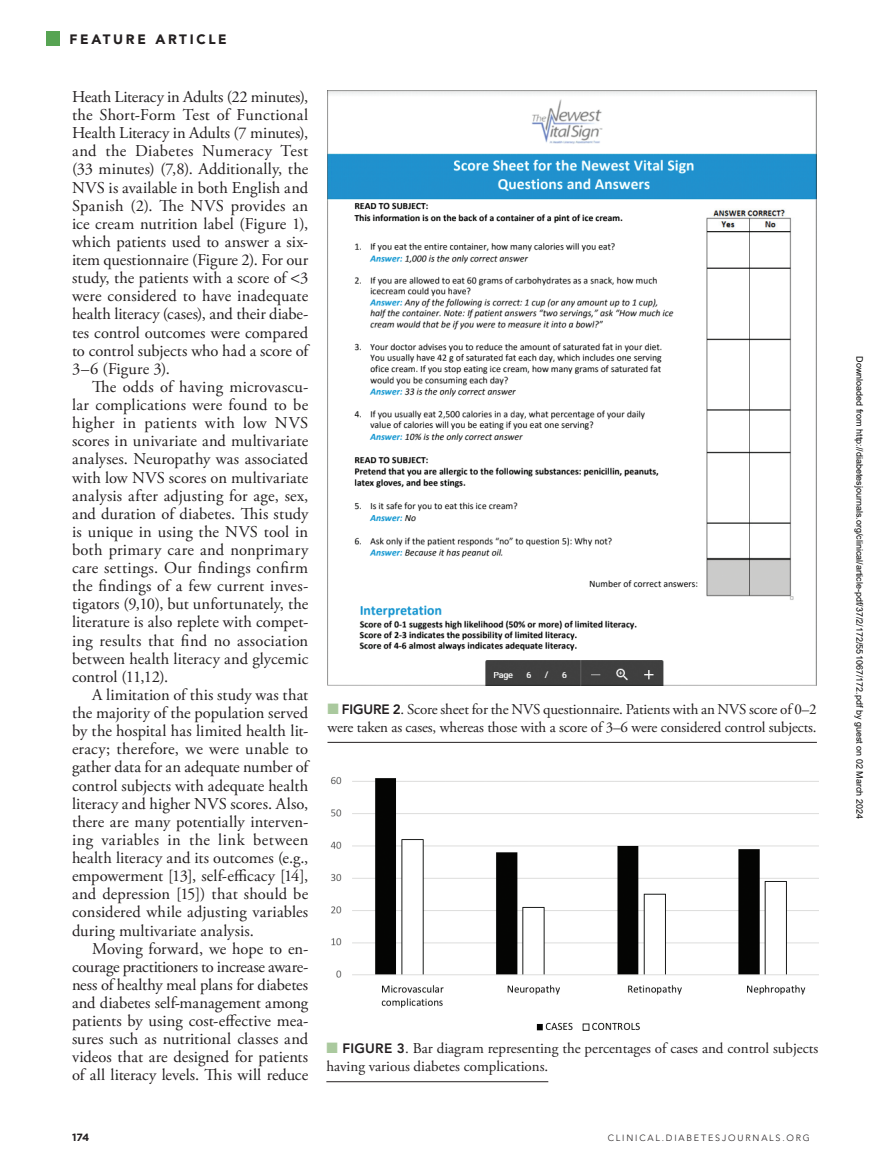
<style>
.page{position:relative;width:891px;height:1175px;background:#fff}
.page>*{position:absolute;margin:0;border:0;box-sizing:border-box;transform-origin:0 0}
.BODY_-_2nd_PARA{font:16.5px/18.1px "Adobe Garamond Pro";letter-spacing:.005em;color:#231f20;text-align:justify}
.t1{font:15px/18px "Adobe Garamond Pro";letter-spacing:-.01em;color:#231f20}
.t2{font:900 13.5px "Avenir LT Std";letter-spacing:.2em;color:#231f20}
.t3{font:700 10.5px "Gotham";color:#231f20}
.t4{font:9px "Arial";color:#000}
.t5{font:300 9px "Avenir LT Std";letter-spacing:.2em;color:#231f20}
.s1{color:#aac99e}
.s2{font-family:"Avenir LT Std";font-weight:800;font-size:13.5px}
</style>
<div class="page">
<div style="left:47px;top:31px;width:13px;height:14px;background:#57a453"></div>
<img style="left:327px;top:90px;width:490px;height:595px">
<hr style="left:327px;top:742px;width:490px;height:1px;background:#231f20">
<img style="left:330px;top:776px;width:488px;height:255px">
<hr style="left:326px;top:1081px;width:222px;height:1px;background:#231f20">
<p class="t2" style="left:69px;top:31px;width:159px">FEATURE ARTICLE</p>
<p class="BODY_-_2nd_PARA" style="left:72px;top:88px;width:238px">Heath Literacy in Adults (22 minutes), the Short-Form Test of Functional Health Literacy in Adults (7 minutes), and the Diabetes Numeracy Test (33 minutes) (7,8). Additionally, the NVS is available in both English and Spanish (2). The NVS provides an ice cream nutrition label (Figure 1), which patients used to answer a six&shy;item questionnaire (Figure 2). For our study, the patients with a score of 3 were considered to have inadequate health literacy (cases), and their diabe&shy;tes control outcomes were compared to control subjects who had a score of 3–6 (Figure 3).</p>
<p class="BODY_-_2nd_PARA" style="left:72px;top:378px;width:238px;text-indent:20px">The odds of having microvascu&shy;lar complications were found to be higher in patients with low NVS scores in univariate and multivariate analyses. Neuropathy was associated with low NVS scores on multivariate analysis after adjusting for age, sex, and duration of diabetes. This study is unique in using the NVS tool in both primary care and nonprimary care settings. Our findings confirm the findings of a few current inves&shy;tigators (9,10), but unfortunately, the literature is also replete with compet&shy;ing results that find no association between health literacy and glycemic control (11,12).</p>
<p class="BODY_-_2nd_PARA" style="left:72px;top:686px;width:238px;text-indent:20px">A limitation of this study was that the majority of the population served by the hospital has limited health lit&shy;eracy; therefore, we were unable to gather data for an adequate number of control subjects with adequate health literacy and higher NVS scores. Also, there are many potentially interven&shy;ing variables in the link between health literacy and its outcomes (e.g., empowerment [13], self-efficacy [14], and depression [15]) that should be considered while adjusting variables during multivariate analysis.</p>
<p class="BODY_-_2nd_PARA" style="left:72px;top:939px;width:238px;text-indent:20px">Moving forward, we hope to en&shy;courage practitioners to increase aware&shy;ness of healthy meal plans for diabetes and diabetes self-management among patients by using cost-effective mea&shy;sures such as nutritional classes and videos that are designed for patients of all literacy levels. This will reduce</p>
<p class="t1" style="left:327px;top:700px;width:491px"><span class="s1">■</span> <span class="s2">FIGURE 2</span>. Score sheet for the NVS questionnaire. Patients with an NVS score of 0–2 were taken as cases, whereas those with a score of 3–6 were considered control subjects.</p>
<p class="t1" style="left:326px;top:1039px;width:493px"><span class="s1">■</span> <span class="s2">FIGURE 3</span>. Bar diagram representing the percentages of cases and control subjects having various diabetes complications.</p>
<p class="t3" style="left:72px;top:1130px;width:19px">174</p>
<p class="t5" style="left:608px;top:1132px;width:204px">CLINICAL.DIABETESJOURNALS.ORG</p>
<p class="t4" style="left:863px;top:356px;width:463px;rotate:90deg">Downloaded from http://diabetesjournals.org/clinical/article-pdf/37/2/172/551067/172.pdf by guest on 02 March 2024</p>
</div>
